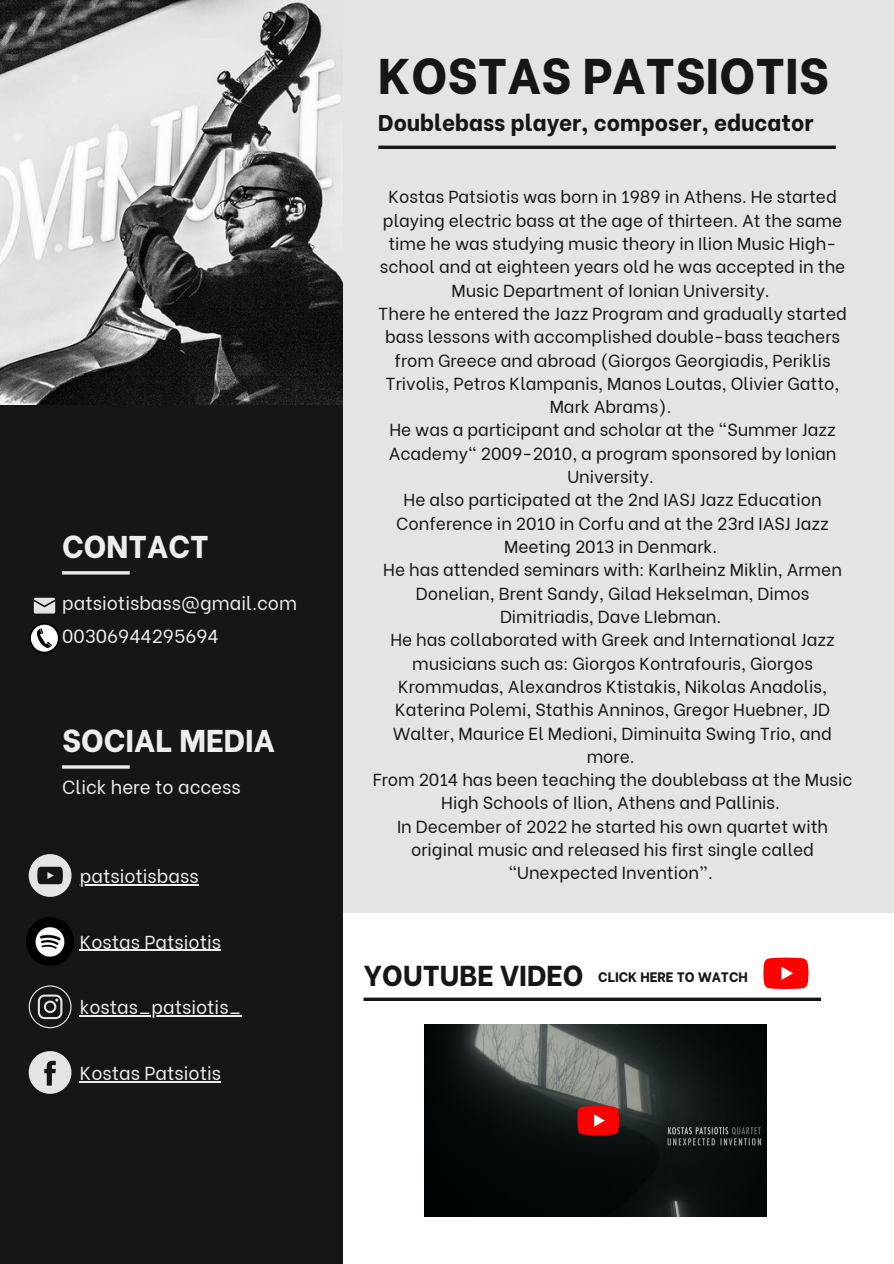
<style>
.page{position:relative;width:894px;height:1264px;background:#fff}
.page>*{position:absolute;margin:0;border:0;box-sizing:border-box;transform-origin:0 0}
.t1{font:800 49.95px "Be Vietnam";color:#161619}
.t2{font:800 31.35px "Be Vietnam";color:#ededed}
.t3{font:800 22.65px "Be Vietnam";color:#161619}
.t4{font:18.75px/32.7px "Be Vietnam";color:#ededed}
.t5{font:17.4px/23.2px "Be Vietnam";color:#161619;text-align:center}
.t6{font:800 13.65px "Be Vietnam";color:#161619}
.s1{font-size:28.65px}
</style>
<div class="page">
<div style="left:0;top:0;width:893px;height:912px;background:#e4e4e4"></div>
<div style="left:0;top:0;width:342px;height:1263px;background:#161619"></div>
<hr style="left:62px;top:571px;width:68px;height:3px;background:#ededed">
<svg style="left:363px;top:997px;width:457px;height:4px;background:#39393c"></svg>
<hr style="left:62px;top:765px;width:68px;height:3px;background:#ededed">
<img style="left:0;top:0;width:342px;height:404px">
<hr style="left:378px;top:146px;width:457px;height:3px;background:#161619">
<svg style="left:34px;top:598px;width:21px;height:15px"></svg>
<svg style="left:29px;top:623px;width:31px;height:30px"></svg>
<div style="left:31px;top:624px;width:27px;height:27px;background:#fff;border-radius:50%"></div>
<svg style="left:37px;top:628px;width:15px;height:20px"></svg>
<svg style="left:763px;top:957px;width:45px;height:32px"></svg>
<svg style="left:29px;top:854px;width:42px;height:42px"></svg>
<img style="left:27px;top:917px;width:47px;height:48px">
<svg style="left:29px;top:985px;width:42px;height:43px"></svg>
<svg style="left:29px;top:1051px;width:42px;height:42px"></svg>
<img style="left:424px;top:1024px;width:342px;height:192px">
<svg style="left:577px;top:1105px;width:42px;height:30px"></svg>
<hr style="left:80px;top:884px;width:119px;height:1px;background:#ededed">
<hr style="left:80px;top:949px;width:141px;height:1px;background:#ededed">
<hr style="left:80px;top:1015px;width:162px;height:1px;background:#ededed">
<hr style="left:80px;top:1081px;width:141px;height:1px;background:#ededed">
<h2 class="t2" style="left:62px;top:520px;width:148px">CONTACT</h2>
<p class="t4" style="left:62px;top:585px;width:236px">patsiotisbass@gmail.com<br>00306944295694</p>
<h2 class="t2" style="left:62px;top:714px;width:214px">SOCIAL MEDIA</h2>
<p class="t4" style="left:62px;top:769px;width:180px">Click here to access</p>
<p class="t4" style="left:80px;top:857px;width:120px">patsiotisbass</p>
<p class="t4" style="left:80px;top:923px;width:143px">Kostas Patsiotis</p>
<p class="t4" style="left:80px;top:989px;width:164px">kostas_patsiotis_</p>
<p class="t4" style="left:80px;top:1054px;width:143px">Kostas Patsiotis</p>
<h1 class="t1" style="left:378px;top:34px;width:452px">KOSTAS PATSIOTIS</h1>
<h3 class="t3" style="left:378px;top:104px;width:436px">Doublebass player, composer, educator</h3>
<p class="t5" style="left:372px;top:184px;width:481px">Kostas Patsiotis was born in 1989 in Athens. He started playing electric bass at the age of thirteen. At the same time he was studying music theory in Ilion Music High&shy;school and at eighteen years old he was accepted in the Music Department of Ionian University.<br>There he entered the Jazz Program and gradually started bass lessons with accomplished double-bass teachers from Greece and abroad (Giorgos Georgiadis, Periklis Trivolis, Petros Klampanis, Manos Loutas, Olivier Gatto, Mark Abrams).<br>He was a participant and scholar at the "Summer Jazz Academy" 2009-2010, a program sponsored by Ionian University.<br>He also participated at the 2nd IASJ Jazz Education Conference in 2010 in Corfu and at the 23rd IASJ Jazz Meeting 2013 in Denmark.<br>He has attended seminars with: Karlheinz Miklin, Armen Donelian, Brent Sandy, Gilad Hekselman, Dimos Dimitriadis, Dave LIebman.<br>He has collaborated with Greek and International Jazz musicians such as: Giorgos Kontrafouris, Giorgos Krommudas, Alexandros Ktistakis, Nikolas Anadolis, Katerina Polemi, Stathis Anninos, Gregor Huebner, JD Walter, Maurice El Medioni, Diminuita Swing Trio, and more.<br>From 2014 has been teaching the doublebass at the Music High Schools of Ilion, Athens and Pallinis.<br>In December of 2022 he started his own quartet with original music and released his first single called “Unexpected Invention”.</p>
<p class="t6" style="left:363px;top:965px;width:386px"><span class="s1">YOUTUBE VIDEO</span> CLICK HERE TO WATCH</p>
</div>
